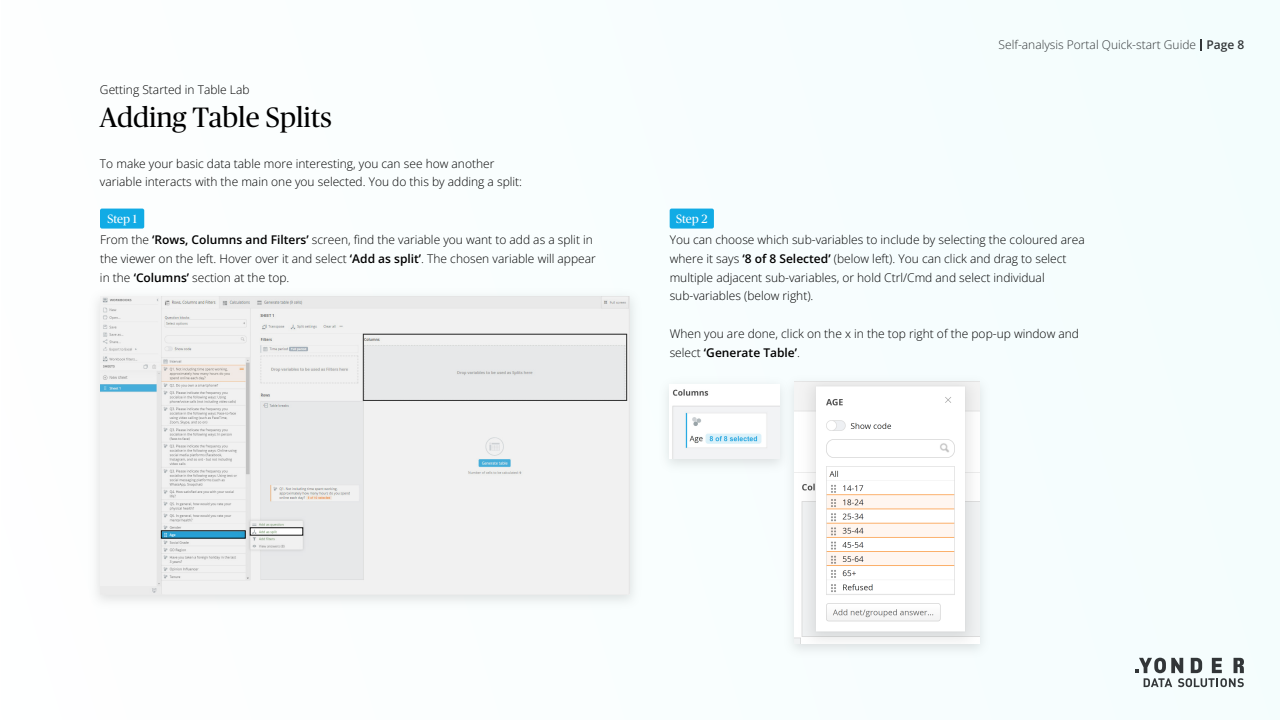
<style>
.page{position:relative;width:1280px;height:720px;background:#fff}
.page>*{position:absolute;margin:0;border:0;box-sizing:border-box;transform-origin:0 0}
.t1{font:28px "Publico Headline";color:#000}
.t2{font:300 12px/18.8px "Open Sans";color:#000}
.t3{font:300 12px "Open Sans";color:#323638}
.t4{font:12px "Publico Headline";color:#fff}
.s1{font-weight:600}
</style>
<div class="page">
<div style="left:1px;top:0;width:1279px;height:719px;background:#f8fdfe"></div>
<svg style="left:1200px;top:39px;width:1px;height:12px"></svg>
<svg style="left:1135px;top:658px;width:109px;height:29px"></svg>
<div style="left:100px;top:209px;width:44px;height:20px;background:#11abe5;border-radius:2px"></div>
<div style="left:670px;top:209px;width:44px;height:20px;background:#11abe5;border-radius:2px"></div>
<img style="left:670px;top:384px;width:110px;height:75px">
<img style="left:795px;top:381px;width:184px;height:262px">
<svg style="left:100px;top:296px;width:530px;height:298px;fill:#f1f1f1"></svg>
<div style="left:363px;top:334px;width:264px;height:66px;background:#e7e8e9"></div>
<p class="t2" style="left:100px;top:80px;width:151px">Getting Started in Table Lab</p>
<h1 class="t1" style="left:100px;top:98px;width:234px">Adding Table Splits</h1>
<p class="t2" style="left:100px;top:154px;width:424px">To make your basic data table more interesting, you can see how another variable interacts with the main one you selected. You do this by adding a split:</p>
<p class="t3" style="left:999px;top:37px;width:247px">Self-analysis Portal Quick-start Guide <span class="s1">Page 8</span></p>
<p class="t4" style="left:107px;top:210px;width:31px">Step 1</p>
<p class="t4" style="left:676px;top:210px;width:33px">Step 2</p>
<p class="t2" style="left:670px;top:230px;width:417px">You can choose which sub-variables to include by selecting the coloured area where it says <span class="s1">‘8 of 8 Selected’</span> (below left). You can click and drag to select multiple adjacent sub-variables, or hold Ctrl/Cmd and select individual sub-variables (below right).</p>
<p class="t2" style="left:670px;top:324px;width:411px">When you are done, click on the x in the top right of the pop-up window and select <span class="s1">‘Generate Table’</span>.</p>
<p class="t2" style="left:100px;top:230px;width:497px">From the <span class="s1">‘Rows, Columns and Filters’</span> screen, find the variable you want to add as a split in the viewer on the left. Hover over it and select <span class="s1">‘Add as split’</span>. The chosen variable will appear in the <span class="s1">‘Columns’</span> section at the top.</p>
</div>
